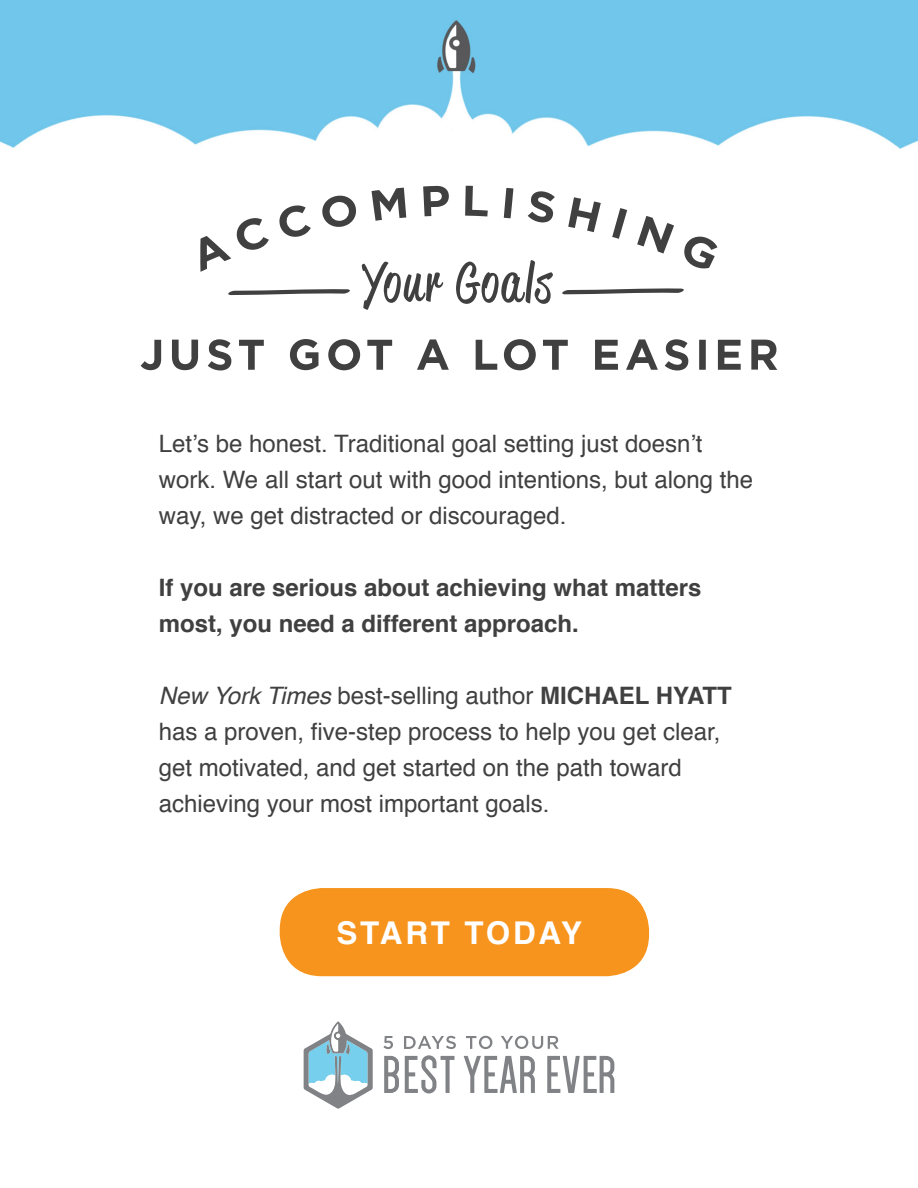
<style>
.page{position:relative;width:918px;height:1188px;background:#fff}
.page>*{position:absolute;margin:0;border:0;box-sizing:border-box;transform-origin:0 0}
.t1{font:700 31.35px "Helvetica";letter-spacing:.09em;color:#fff}
.t2{font:24px/36px "Helvetica";color:#404040}
.t3{font:700 24px/36px "Helvetica";color:#404040}
.s1{font-style:italic}
.s2{font-weight:700}
</style>
<div class="page">
<img style="left:0;top:0;width:918px;height:149px">
<svg style="left:384px;top:1056px;width:15px;height:37px"></svg>
<svg style="left:405px;top:1055px;width:50px;height:39px"></svg>
<svg style="left:464px;top:1056px;width:71px;height:37px"></svg>
<svg style="left:547px;top:1056px;width:67px;height:37px"></svg>
<svg style="left:383px;top:1036px;width:10px;height:13px"></svg>
<svg style="left:404px;top:1036px;width:52px;height:13px"></svg>
<svg style="left:466px;top:1036px;width:26px;height:13px"></svg>
<svg style="left:501px;top:1036px;width:58px;height:13px"></svg>
<svg style="left:304px;top:1021px;width:69px;height:88px"></svg>
<svg style="left:141px;top:186px;width:636px;height:184px"></svg>
<svg style="left:227px;top:289px;width:124px;height:6px"></svg>
<svg style="left:561px;top:288px;width:124px;height:6px"></svg>
<div style="left:280px;top:888px;width:369px;height:88px;background:#f7941d;border-radius:42px"></div>
<p class="t2" style="left:159px;top:427px;width:596px">Let’s be honest. Traditional goal setting just doesn’t work. We all start out with good intentions, but along the way, we get distracted or discouraged.</p>
<p class="t3" style="left:159px;top:570px;width:544px">If you are serious about achieving what matters most, you need a different approach.</p>
<p class="t2" style="left:159px;top:679px;width:575px"><span class="s1">New York Times</span> best-selling author <span class="s2">MICHAEL HYATT </span>has a proven, five-step process to help you get clear, get motivated, and get started on the path toward achieving your most important goals.</p>
<h1 class="t1" style="left:336px;top:908px;width:247px">START TODAY</h1>
</div>
